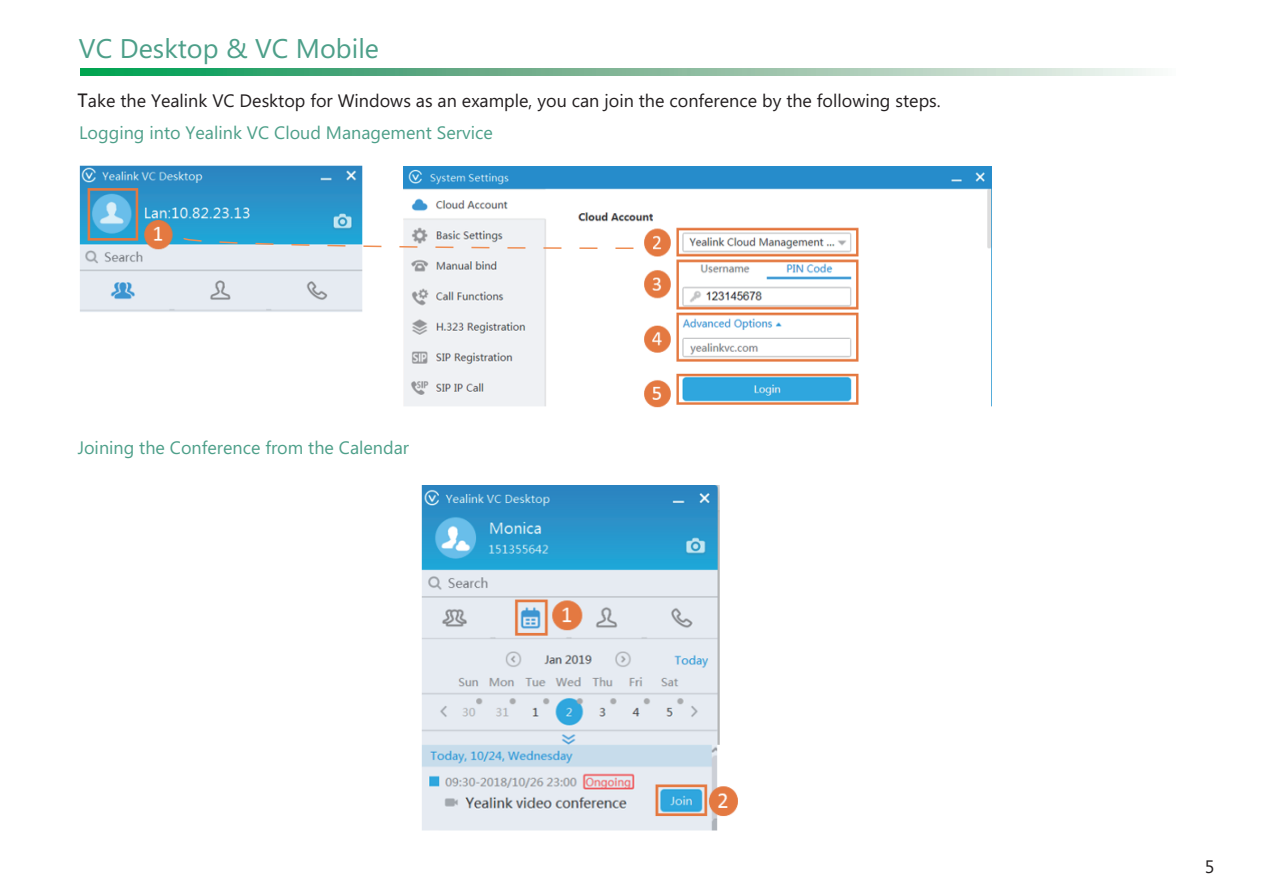
<style>
.page{position:relative;width:1263px;height:893px;background:#fff}
.page>*{position:absolute;margin:0;border:0;box-sizing:border-box;transform-origin:0 0}
.t1{font:27px "Microsoft Phags Pa";color:#4d9f89}
.t2{font:18px "Microsoft Phags Pa";color:#231f20}
.t3{font:18px "Microsoft Phags Pa";color:#4d9f89}
.s1{font-family:"Microsoft Ya Hei"}
</style>
<div class="page">
<img style="left:79px;top:165px;width:284px;height:147px">
<svg style="left:80px;top:69px;width:1071px;height:7px;background:#7cbc9a"></svg>
<img style="left:403px;top:167px;width:588px;height:240px">
<svg style="left:182px;top:237px;width:461px;height:13px"></svg>
<img style="left:421px;top:485px;width:317px;height:346px">
<h1 class="t1" style="left:79px;top:30px;width:302px">VC Desktop &amp; VC Mobile</h1>
<p class="t2" style="left:78px;top:89px;width:865px"><span class="s1">T</span>ake the Yealink VC Desktop for Windows as an example, you can join the conference by the following steps.</p>
<p class="t3" style="left:79px;top:120px;width:415px">Logging into Yealink VC Cloud Management Service</p>
<p class="t3" style="left:78px;top:435px;width:333px">Joining the Conference from the Calendar</p>
<p class="t2" style="left:1205px;top:854px;width:11px">5</p>
</div>
